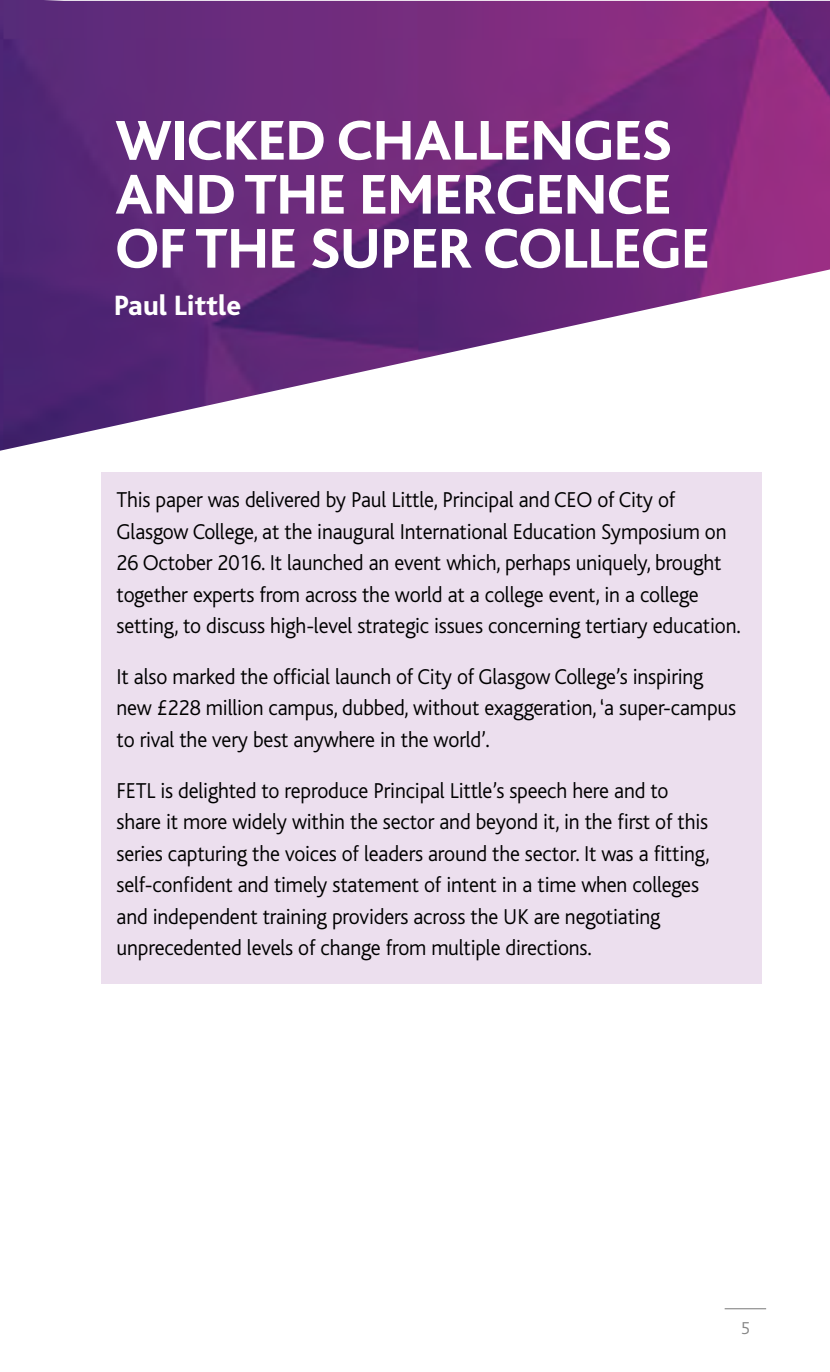
<style>
.page{position:relative;width:830px;height:1372px;background:#fff}
.page>*{position:absolute;margin:0;border:0;box-sizing:border-box;transform-origin:0 0}
.t1{font:800 58.5px/54px "Bliss";color:#fff}
.t2{font:800 29.25px "Bliss";color:#fff}
.t3{font:300 22.5px/31.5px "Bliss";letter-spacing:-.01em;color:#000;scale:.96 1}
.t4{font:300 18px "Bliss";color:#878787}
</style>
<div class="page">
<hr style="left:724px;top:1307px;width:41px;height:2px;background:#878787">
<div style="left:101px;top:472px;width:660px;height:511px;background:#ecdfee"></div>
<img style="left:0;top:0;width:829px;height:450px">
<h1 class="t1" style="left:115px;top:115px;width:595px">WICKED CHALLENGES<br>AND THE EMERGENCE<br>OF THE SUPER COLLEGE</h1>
<h2 class="t2" style="left:114px;top:290px;width:129px">Paul Little</h2>
<p class="t3" style="left:116px;top:484px;width:651px">This paper was delivered by Paul Little, Principal and CEO of City of Glasgow College, at the inaugural International Education Symposium on 26 October 2016. It launched an event which, perhaps uniquely, brought together experts from across the world at a college event, in a college setting, to discuss high-level strategic issues concerning tertiary education.</p>
<p class="t3" style="left:116px;top:661px;width:646px">It also marked the official launch of City of Glasgow College’s inspiring new £228 million campus, dubbed, without exaggeration, ‘a super-campus to rival the very best anywhere in the world’.</p>
<p class="t3" style="left:116px;top:774px;width:619px">FETL is delighted to reproduce Principal Little’s speech here and to share it more widely within the sector and beyond it, in the first of this series capturing the voices of leaders around the sector. It was a fitting, self-confident and timely statement of intent in a time when colleges and independent training providers across the UK are negotiating unprecedented levels of change from multiple directions.</p>
<p class="t4" style="left:740px;top:1318px;width:11px">5</p>
</div>
